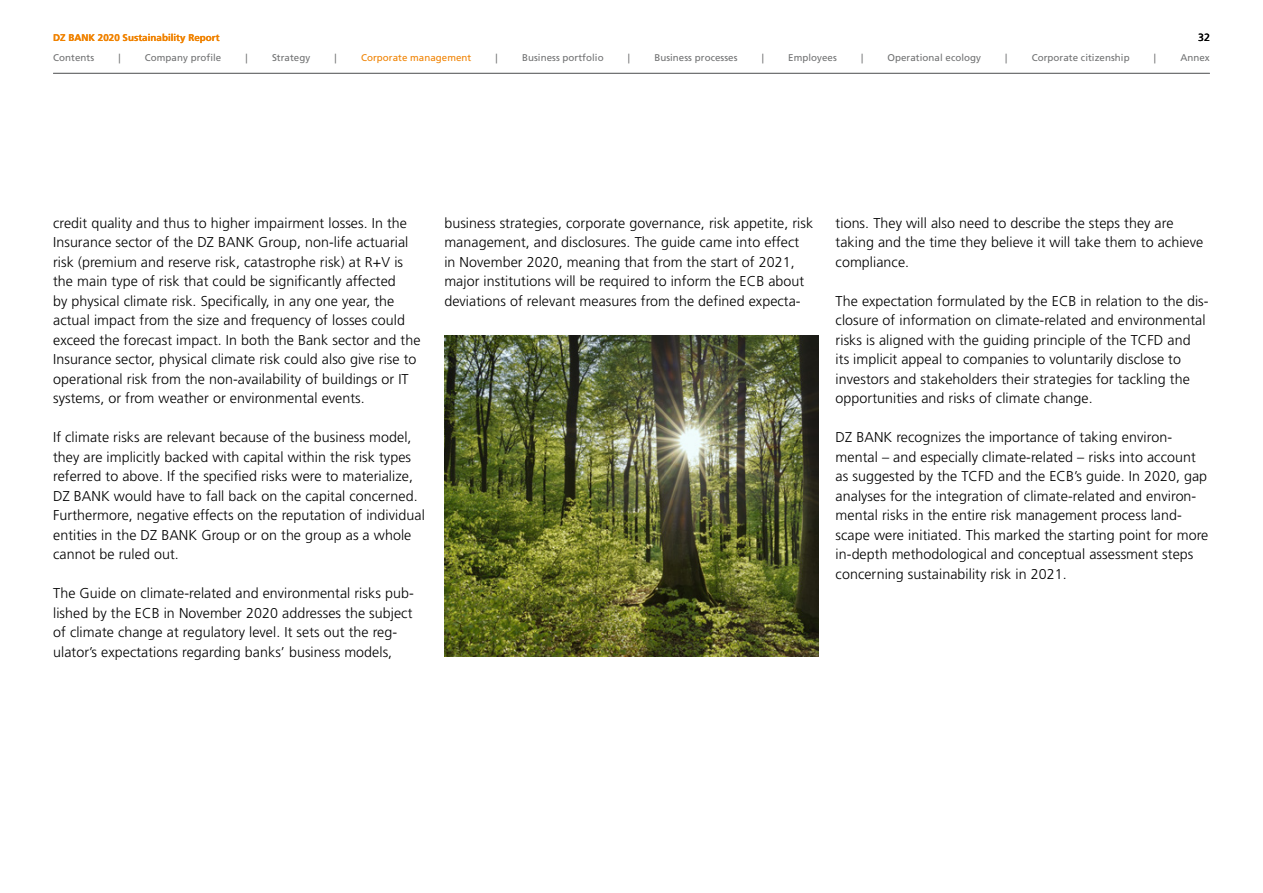
<style>
.page{position:relative;width:1263px;height:893px;background:#fff}
.page>*{position:absolute;margin:0;border:0;box-sizing:border-box;transform-origin:0 0}
.Copy_Schwarz_9_5_pt{font:300 14.25px/19.5px "Frutiger LT Std";letter-spacing:.005em;color:#000}
.t1{font:10.5px "Frutiger LT Std";color:#000}
.t2{font:9.75px "Frutiger LT Std";letter-spacing:.005em;color:#707172}
.t3{font:700 9.75px "Frutiger LT Std";letter-spacing:.005em;color:#f08200}
.Navigation_Grau_6_5{font:9.75px "Frutiger LT Std";letter-spacing:.005em;color:#f08200}
</style>
<div class="page">
<img style="left:444px;top:335px;width:375px;height:322px">
<hr style="left:53px;top:73px;width:1157px;height:1px;background:#707172">
<p class="t3" style="left:53px;top:32px;width:168px">DZ BANK 2020 Sustainability Report</p>
<p class="t1" style="left:1198px;top:32px;width:13px">32</p>
<p class="t2" style="left:53px;top:52px;width:42px">Contents</p>
<p class="t2" style="left:118px;top:52px;width:4px">|</p>
<p class="t2" style="left:145px;top:52px;width:78px">Company profile</p>
<p class="t2" style="left:246px;top:52px;width:4px">|</p>
<p class="t2" style="left:272px;top:52px;width:40px">Strategy</p>
<p class="t2" style="left:335px;top:52px;width:4px">|</p>
<p class="Navigation_Grau_6_5" style="left:361px;top:52px;width:112px">Corporate management</p>
<p class="t2" style="left:496px;top:52px;width:4px">|</p>
<p class="t2" style="left:522px;top:52px;width:83px">Business portfolio</p>
<p class="t2" style="left:628px;top:52px;width:4px">|</p>
<p class="t2" style="left:654px;top:52px;width:85px">Business processes</p>
<p class="t2" style="left:762px;top:52px;width:4px">|</p>
<p class="t2" style="left:788px;top:52px;width:50px">Employees</p>
<p class="t2" style="left:861px;top:52px;width:4px">|</p>
<p class="t2" style="left:887px;top:52px;width:95px">Operational ecology</p>
<p class="t2" style="left:1005px;top:52px;width:4px">|</p>
<p class="t2" style="left:1032px;top:52px;width:99px">Corporate citizenship</p>
<p class="t2" style="left:1154px;top:52px;width:4px">|</p>
<p class="t2" style="left:1180px;top:52px;width:31px">Annex</p>
<p class="Copy_Schwarz_9_5_pt" style="left:53px;top:213px;width:369px">credit quality and thus to higher impairment losses. In the Insurance sector of the DZ BANK Group, non-life actuarial risk (premium and reserve risk, catastrophe risk) at R+V is the main type of risk that could be significantly affected<br>by physical climate risk. Specifically, in any one year, the actual impact from the size and frequency of losses could exceed the forecast impact. In both the Bank sector and the Insurance sector, physical climate risk could also give rise to operational risk from the non-availability of buildings or IT systems, or from weather or environmental events.</p>
<p class="Copy_Schwarz_9_5_pt" style="left:53px;top:428px;width:373px">If climate risks are relevant because of the business model, they are implicitly backed with capital within the risk types referred to above. If the specified risks were to materialize, DZ BANK would have to fall back on the capital concerned.<br>Furthermore, negative effects on the reputation of individual entities in the DZ BANK Group or on the group as a whole cannot be ruled out.</p>
<p class="Copy_Schwarz_9_5_pt" style="left:53px;top:584px;width:362px">The Guide on climate-related and environmental risks pub&shy;lished by the ECB in November 2020 addresses the subject of climate change at regulatory level. It sets out the reg&shy;ulator’s expectations regarding banks’ business models,</p>
<p class="Copy_Schwarz_9_5_pt" style="left:444px;top:213px;width:370px">business strategies, corporate governance, risk appetite, risk management, and disclosures. The guide came into effect in November 2020, meaning that from the start of 2021, major institutions will be required to inform the ECB about deviations of relevant measures from the defined expecta-</p>
<p class="Copy_Schwarz_9_5_pt" style="left:836px;top:213px;width:369px">tions. They will also need to describe the steps they are taking and the time they believe it will take them to achieve compliance.</p>
<p class="Copy_Schwarz_9_5_pt" style="left:836px;top:291px;width:374px">The expectation formulated by the ECB in relation to the dis&shy;closure of information on climate-related and environmental risks is aligned with the guiding principle of the TCFD and<br>its implicit appeal to companies to voluntarily disclose to investors and stakeholders their strategies for tackling the opportunities and risks of climate change.</p>
<p class="Copy_Schwarz_9_5_pt" style="left:836px;top:428px;width:374px">DZ BANK recognizes the importance of taking environ&shy;mental – and especially climate-related – risks into account as suggested by the TCFD and the ECB’s guide. In 2020, gap analyses for the integration of climate-related and environ&shy;mental risks in the entire risk management process land&shy;scape were initiated. This marked the starting point for more in-depth methodological and conceptual assessment steps concerning sustainability risk in 2021.</p>
</div>
